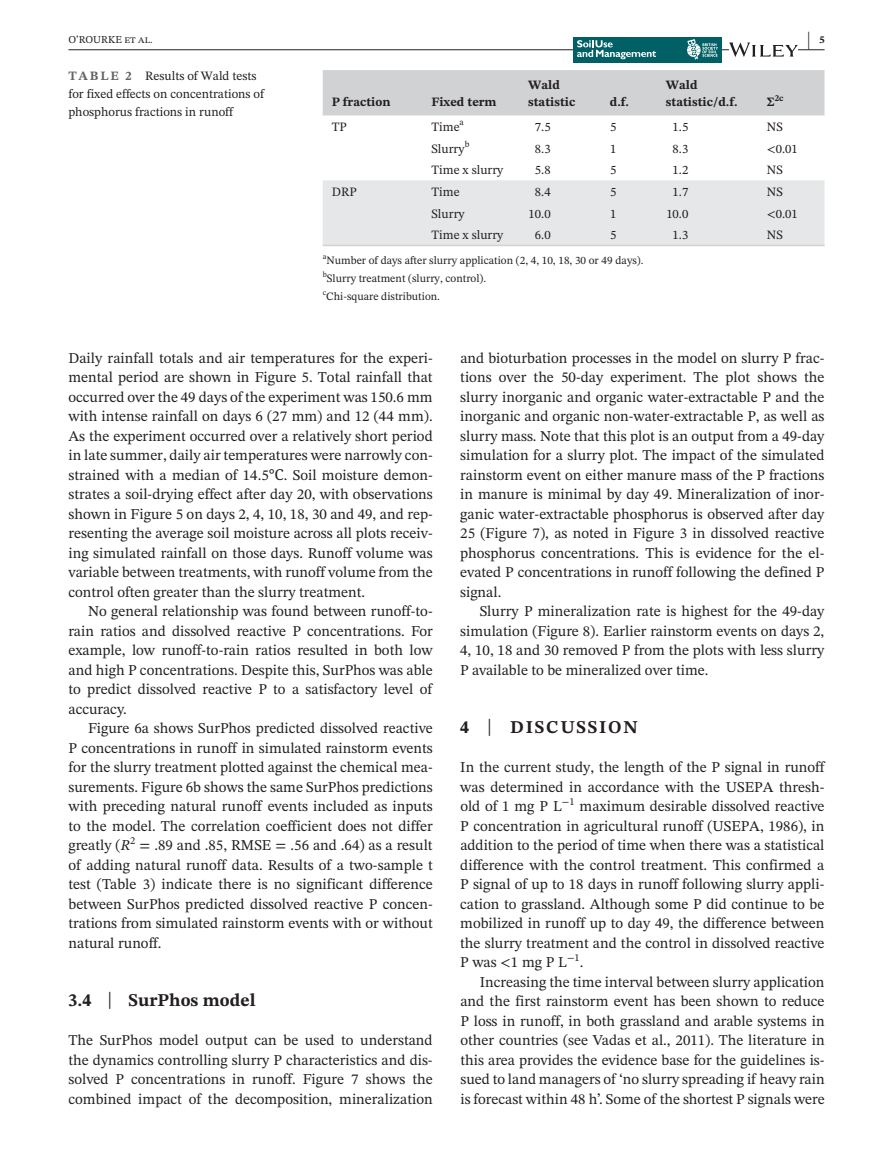
<style>
.page{position:relative;width:893px;height:1174px;background:#fff}
.page>*{position:absolute;margin:0;border:0;box-sizing:border-box;transform-origin:0 0}
.t1{font:700 21px "STIX Two Text";color:#231f20;scale:.42 1}
.t2{font:700 18px "STIX Two Text";color:#231f20}
.t3{font:700 18px "STIX Two Text";letter-spacing:.1em;color:#231f20}
.t4{font:15px/19.5px "STIX Two Text";color:#231f20;text-align:justify}
.t5{font:12.75px/18px "STIX Two Text";color:#231f20}
.t6{font:700 12.75px/17.2px "STIX Two Text";color:#231f20}
.t7{font:11.25px "STIX Two Text";color:#231f20}
.t8{font:10.5px "STIX Two Text";color:#231f20}
.t9{font:700 10.5px "STIX Two Text";color:#231f20}
.t10{font:700 8.85px "STIX Two Text";color:#231f20}
.t11{font:8.85px "STIX Two Text";color:#231f20}
.t12{font:7.8px "STIX Two Text";color:#231f20}
.s1{font-weight:700;color:#636366}
.s2{font-family:"Noto Serif"}
.s3{font-style:italic}
.s4{font-weight:400;font-size:23.7px}
</style>
<div class="page">
<hr style="left:68px;top:49px;width:756px;height:1px;background:#231f20">
<div style="left:573px;top:37px;width:148px;height:25px;background:#016065"></div>
<svg style="left:577px;top:40px;width:79px;height:19px"></svg>
<img style="left:688px;top:40px;width:30px;height:20px">
<svg style="left:729px;top:43px;width:69px;height:14px"></svg>
<div style="left:323px;top:70px;width:501px;height:45px;background:#d1d2d4"></div>
<div style="left:323px;top:180px;width:501px;height:65px;background:#e6e7e9"></div>
<hr style="left:323px;top:245px;width:99px;height:1px;background:#d1d2d4">
<hr style="left:422px;top:245px;width:97px;height:1px;background:#d1d2d4">
<hr style="left:519px;top:245px;width:82px;height:1px;background:#d1d2d4">
<hr style="left:601px;top:245px;width:56px;height:1px;background:#d1d2d4">
<hr style="left:657px;top:245px;width:101px;height:1px;background:#d1d2d4">
<hr style="left:758px;top:245px;width:66px;height:1px;background:#d1d2d4">
<h1 class="t1" style="left:807px;top:24px;width:8px">|</h1>
<p class="t8" style="left:68px;top:32px;width:86px">O’ROURKE et al.</p>
<p class="t9" style="left:819px;top:32px;width:7px">5</p>
<p class="t5" style="left:68px;top:66px;width:197px"><span class="s1">TABLE 2</span> Results of Wald tests for fixed effects on concentrations of phosphorus fractions in runoff</p>
<p class="t6" style="left:332px;top:94px;width:60px">P fraction</p>
<p class="t6" style="left:431px;top:94px;width:67px">Fixed term</p>
<p class="t6" style="left:528px;top:76px;width:49px">Wald statistic</p>
<p class="t6" style="left:610px;top:94px;width:21px">d.f.</p>
<p class="t6" style="left:666px;top:76px;width:73px">Wald statistic/d.f.</p>
<p class="t10" style="left:775px;top:91px;width:10px">2c</p>
<p class="t6" style="left:767px;top:94px;width:9px">Σ</p>
<p class="t5" style="left:332px;top:118px;width:16px">TP</p>
<p class="t5" style="left:431px;top:118px;width:30px">Time</p>
<p class="t11" style="left:460px;top:116px;width:6px">a</p>
<p class="t5" style="left:535px;top:118px;width:17px">7.5</p>
<p class="t5" style="left:610px;top:118px;width:8px">5</p>
<p class="t5" style="left:673px;top:118px;width:17px">1.5</p>
<p class="t5" style="left:767px;top:118px;width:17px">NS</p>
<p class="t5" style="left:431px;top:139px;width:39px">Slurry<sup>b</sup></p>
<p class="t5" style="left:535px;top:139px;width:17px">8.3</p>
<p class="t5" style="left:610px;top:139px;width:8px">1</p>
<p class="t5" style="left:673px;top:139px;width:17px">8.3</p>
<p class="t5" style="left:767px;top:139px;width:33px">&lt;0.01</p>
<p class="t5" style="left:431px;top:161px;width:73px">Time x slurry</p>
<p class="t5" style="left:535px;top:161px;width:17px">5.8</p>
<p class="t5" style="left:610px;top:161px;width:8px">5</p>
<p class="t5" style="left:673px;top:161px;width:17px">1.2</p>
<p class="t5" style="left:767px;top:161px;width:17px">NS</p>
<p class="t5" style="left:332px;top:183px;width:26px">DRP</p>
<p class="t5" style="left:431px;top:183px;width:30px">Time</p>
<p class="t5" style="left:535px;top:183px;width:17px">8.4</p>
<p class="t5" style="left:610px;top:183px;width:8px">5</p>
<p class="t5" style="left:673px;top:183px;width:17px">1.7</p>
<p class="t5" style="left:767px;top:183px;width:17px">NS</p>
<p class="t5" style="left:431px;top:204px;width:35px">Slurry</p>
<p class="t5" style="left:529px;top:204px;width:24px">10.0</p>
<p class="t5" style="left:610px;top:204px;width:8px">1</p>
<p class="t5" style="left:666px;top:204px;width:24px">10.0</p>
<p class="t5" style="left:767px;top:204px;width:33px">&lt;0.01</p>
<p class="t5" style="left:431px;top:226px;width:73px">Time x slurry</p>
<p class="t5" style="left:535px;top:226px;width:17px">6.0</p>
<p class="t5" style="left:610px;top:226px;width:8px">5</p>
<p class="t5" style="left:673px;top:226px;width:17px">1.3</p>
<p class="t5" style="left:767px;top:226px;width:17px">NS</p>
<p class="t12" style="left:323px;top:251px;width:5px">a</p>
<p class="t7" style="left:326px;top:252px;width:318px">Number of days after slurry application (2, 4, 10, 18, 30 or 49 days).</p>
<p class="t12" style="left:323px;top:269px;width:6px">b</p>
<p class="t7" style="left:327px;top:270px;width:161px">Slurry treatment (slurry, control).</p>
<p class="t12" style="left:323px;top:287px;width:5px">c</p>
<p class="t7" style="left:326px;top:288px;width:115px">Chi-square distribution.</p>
<p class="t4" style="left:68px;top:348px;width:366px">Daily rainfall totals and air temperatures for the experi&shy;mental period are shown in Figure 5. Total rainfall that occurred over the 49 days of the experiment was 150.6 mm with intense rainfall on days 6 (27 mm) and 12 (44 mm).<br>As the experiment occurred over a relatively short period in late summer, daily air temperatures were narrowly con&shy;strained with a median of 14.5<span class="s2">℃</span>. Soil moisture demon&shy;strates a soil-drying effect after day 20, with observations shown in Figure 5 on days 2, 4, 10, 18, 30 and 49, and rep&shy;resenting the average soil moisture across all plots receiv&shy;ing simulated rainfall on those days. Runoff volume was variable between treatments, with runoff volume from the control often greater than the slurry treatment.</p>
<p class="t4" style="left:68px;top:601px;width:366px;text-indent:20px">No general relationship was found between runoff-to&shy;rain ratios and dissolved reactive P concentrations. For example, low runoff-to-rain ratios resulted in both low and high P concentrations. Despite this, SurPhos was able to predict dissolved reactive P to a satisfactory level of accuracy.</p>
<p class="t4" style="left:68px;top:718px;width:366px;text-indent:20px">Figure 6a shows SurPhos predicted dissolved reactive P concentrations in runoff in simulated rainstorm events for the slurry treatment plotted against the chemical mea&shy;surements. Figure 6b shows the same SurPhos predictions with preceding natural runoff events included as inputs to the model. The correlation coefficient does not differ greatly (<span class="s3">R</span><sup>2</sup> = .89 and .85, RMSE = .56 and .64) as a result of adding natural runoff data. Results of a two-sample t test (Table 3) indicate there is no significant difference between SurPhos predicted dissolved reactive P concen&shy;trations from simulated rainstorm events with or without natural runoff.</p>
<p class="t2" style="left:68px;top:987px;width:189px">3.4 <span class="s4">|</span> SurPhos model</p>
<p class="t4" style="left:68px;top:1030px;width:366px">The SurPhos model output can be used to understand the dynamics controlling slurry P characteristics and dis&shy;solved P concentrations in runoff. Figure 7 shows the combined impact of the decomposition, mineralization</p>
<p class="t4" style="left:460px;top:348px;width:366px">and bioturbation processes in the model on slurry P frac&shy;tions over the 50-day experiment. The plot shows the slurry inorganic and organic water-extractable P and the inorganic and organic non-water-extractable P, as well as slurry mass. Note that this plot is an output from a 49-day simulation for a slurry plot. The impact of the simulated rainstorm event on either manure mass of the P fractions in manure is minimal by day 49. Mineralization of inor&shy;ganic water-extractable phosphorus is observed after day 25 (Figure 7), as noted in Figure 3 in dissolved reactive phosphorus concentrations. This is evidence for the el&shy;evated P concentrations in runoff following the defined P signal.</p>
<p class="t4" style="left:460px;top:601px;width:366px;text-indent:20px">Slurry P mineralization rate is highest for the 49-day simulation (Figure 8). Earlier rainstorm events on days 2, 4, 10, 18 and 30 removed P from the plots with less slurry P available to be mineralized over time.</p>
<p class="t3" style="left:460px;top:714px;width:179px">4 <span class="s4">|</span> DISCUSSION</p>
<p class="t4" style="left:460px;top:757px;width:366px">In the current study, the length of the P signal in runoff was determined in accordance with the USEPA thresh&shy;old of 1 mg P L</p>
<p class="t8" style="left:562px;top:793px;width:14px">−1</p>
<p class="t4" style="left:460px;top:796px;width:366px;text-indent:119px">maximum desirable dissolved reactive P concentration in agricultural runoff (USEPA, 1986), in addition to the period of time when there was a statistical difference with the control treatment. This confirmed a P signal of up to 18 days in runoff following slurry appli&shy;cation to grassland. Although some P did continue to be mobilized in runoff up to day 49, the difference between the slurry treatment and the control in dissolved reactive P was &lt;1 mg P L</p>
<p class="t8" style="left:567px;top:949px;width:14px">−1</p>
<p class="t4" style="left:580px;top:952px;width:5px">.</p>
<p class="t4" style="left:480px;top:972px;width:346px">Increasing the time interval between slurry application</p>
<p class="t4" style="left:460px;top:991px;width:366px">and the first rainstorm event has been shown to reduce</p>
<p class="t4" style="left:460px;top:1011px;width:366px">P loss in runoff, in both grassland and arable systems in</p>
<p class="t4" style="left:460px;top:1030px;width:366px">other countries (see Vadas et al., 2011). The literature in</p>
<p class="t4" style="left:460px;top:1050px;width:366px">this area provides the evidence base for the guidelines is-</p>
<p class="t4" style="left:460px;top:1069px;width:366px">sued to land managers of ‘no slurry spreading if heavy rain</p>
<p class="t4" style="left:460px;top:1089px;width:366px">is forecast within 48 h’. Some of the shortest P signals were</p>
</div>
